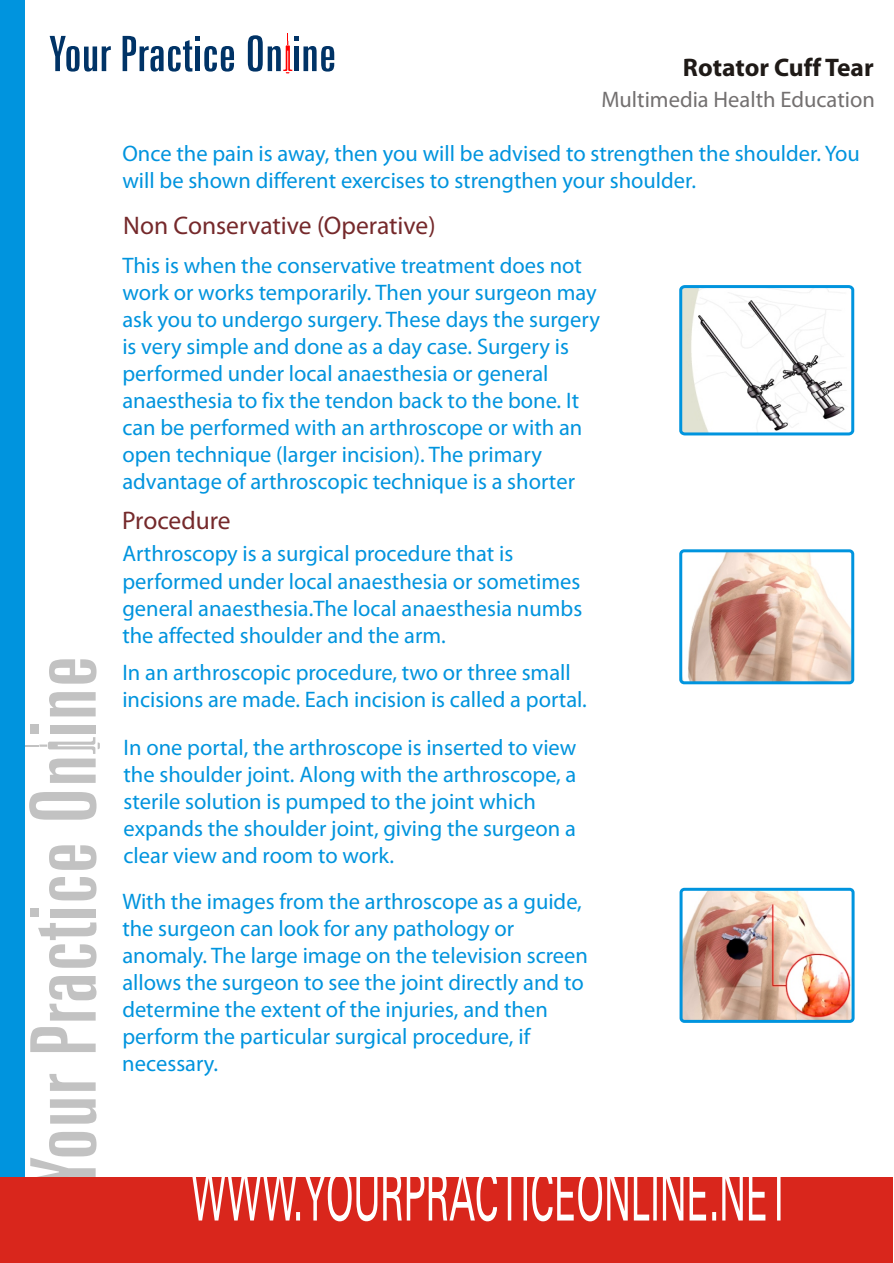
<style>
.page{position:relative;width:894px;height:1263px;background:#fff}
.page>*{position:absolute;margin:0;border:0;box-sizing:border-box;transform-origin:0 0}
.t1{font:25.5px "Myriad Pro";color:#75292b}
.t2{font:700 25.5px "Myriad Pro";color:#1f1a17}
.t3{font:22.5px/27px "Myriad Pro";color:#0094de}
.t4{font:22.5px "Myriad Pro";color:#737070}
</style>
<div class="page">
<svg style="left:49px;top:659px;width:48px;height:25px"></svg>
<div style="left:30px;top:724px;width:8px;height:10px;background:#c2c2c2"></div>
<svg style="left:29px;top:792px;width:68px;height:28px"></svg>
<svg style="left:25px;top:737px;width:75px;height:46px"></svg>
<svg style="left:49px;top:692px;width:47px;height:24px"></svg>
<div style="left:50px;top:725px;width:46px;height:8px;background:#c2c2c2"></div>
<div style="left:30px;top:908px;width:8px;height:9px;background:#c2c2c2"></div>
<svg style="left:49px;top:877px;width:48px;height:23px"></svg>
<div style="left:50px;top:909px;width:46px;height:8px;background:#c2c2c2"></div>
<svg style="left:49px;top:845px;width:48px;height:25px"></svg>
<svg style="left:30px;top:1027px;width:66px;height:25px"></svg>
<svg style="left:38px;top:922px;width:59px;height:46px"></svg>
<svg style="left:49px;top:976px;width:48px;height:45px"></svg>
<svg style="left:30px;top:1132px;width:67px;height:45px"></svg>
<svg style="left:49px;top:1074px;width:47px;height:17px"></svg>
<svg style="left:50px;top:1099px;width:47px;height:25px"></svg>
<div style="left:0;top:0;width:25px;height:1189px;background:#0094de"></div>
<div style="left:0;top:1177px;width:892px;height:86px;background:#d9261c"></div>
<svg style="left:192px;top:1177px;width:589px;height:44px"></svg>
<svg style="left:248px;top:33px;width:86px;height:40px"></svg>
<div style="left:294px;top:47px;width:5px;height:24px;background:#036"></div>
<svg style="left:123px;top:36px;width:111px;height:36px"></svg>
<svg style="left:50px;top:36px;width:61px;height:36px"></svg>
<img style="left:682px;top:890px;width:171px;height:131px">
<div style="left:680px;top:888px;width:175px;height:135px;border:3px solid #0094de;border-radius:3px"></div>
<svg style="left:679px;top:285px;width:176px;height:151px"></svg>
<img style="left:681px;top:551px;width:171px;height:131px">
<div style="left:679px;top:549px;width:175px;height:135px;border:3px solid #0094de;border-radius:3px"></div>
<p class="t2" style="left:683px;top:57px;width:192px">Rotator Cuff Tear</p>
<p class="t4" style="left:601px;top:91px;width:275px">Multimedia Health Education</p>
<p class="t3" style="left:122px;top:142px;width:739px">Once the pain is away, then you will be advised to strengthen the shoulder. You will be shown different exercises to strengthen your shoulder.</p>
<p class="t1" style="left:123px;top:215px;width:314px">Non Conservative (Operative)</p>
<p class="t3" style="left:122px;top:254px;width:479px">This is when the conservative treatment does not work or works temporarily. Then your surgeon may ask you to undergo surgery. These days the surgery is very simple and done as a day case. Surgery is performed under local anaesthesia or general anaesthesia to fix the tendon back to the bone. It can be performed with an arthroscope or with an open technique (larger incision). The primary advantage of arthroscopic technique is a shorter</p>
<p class="t1" style="left:122px;top:510px;width:110px">Procedure</p>
<p class="t3" style="left:122px;top:542px;width:461px">Arthroscopy is a surgical procedure that is performed under local anaesthesia or sometimes general anaesthesia.The local anaesthesia numbs the affected shoulder and the arm.</p>
<p class="t3" style="left:122px;top:660px;width:466px">In an arthroscopic procedure, two or three small incisions are made. Each incision is called a portal.</p>
<p class="t3" style="left:124px;top:736px;width:454px">In one portal, the arthroscope is inserted to view the shoulder joint. Along with the arthroscope, a sterile solution is pumped to the joint which expands the shoulder joint, giving the surgeon a clear view and room to work.</p>
<p class="t3" style="left:122px;top:890px;width:467px">With the images from the arthroscope as a guide, the surgeon can look for any pathology or anomaly. The large image on the television screen allows the surgeon to see the joint directly and to determine the extent of the injuries, and then perform the particular surgical procedure, if necessary.</p>
</div>
